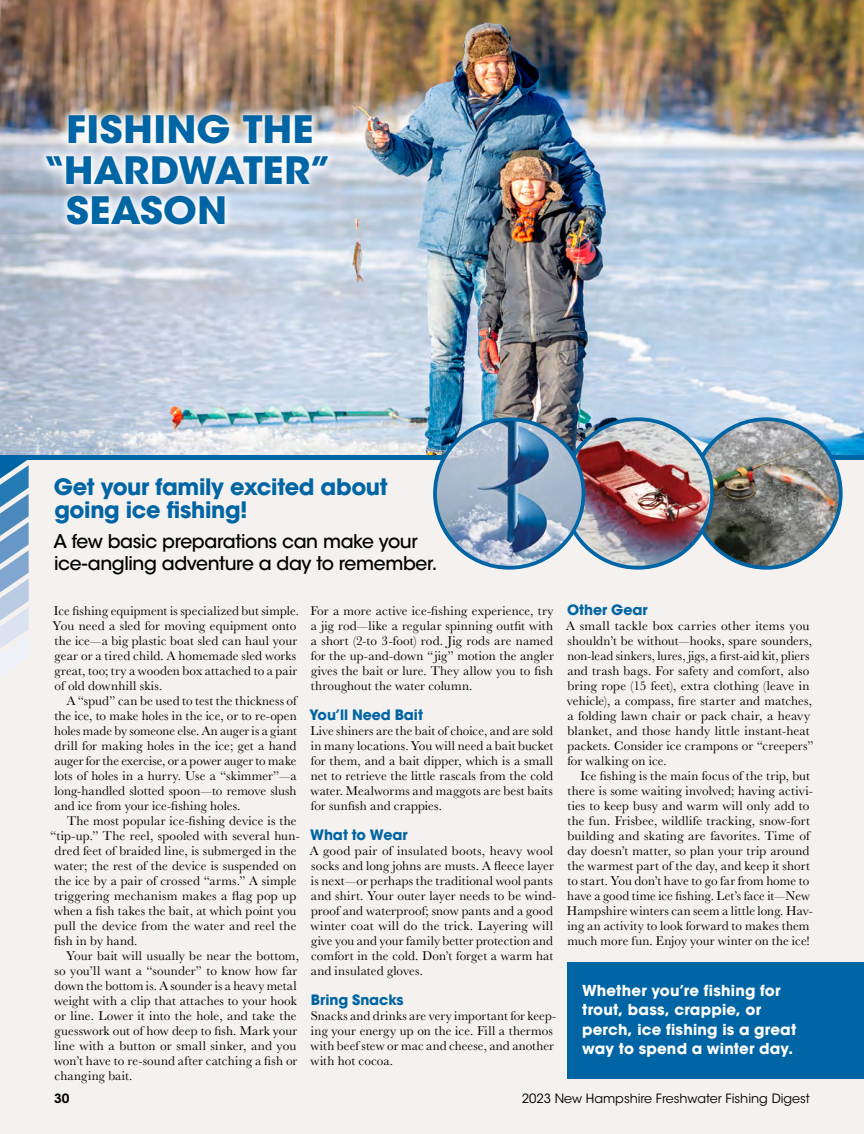
<style>
.page{position:relative;width:864px;height:1134px;background:#fff}
.page>*{position:absolute;margin:0;border:0;box-sizing:border-box;transform-origin:0 0}
.t1{font:700 37.5px "ITC Avant Garde Std";letter-spacing:.005em;color:#0065a4;scale:1.06 1}
.t2{font:700 22.5px/22.5px "ITC Avant Garde Std";letter-spacing:-.015em;color:#0065a4}
.t3{font:500 18.75px/22.5px "ITC Avant Garde Std";letter-spacing:-.02em;color:#000}
.t4{font:700 15px/19.5px "ITC Avant Garde Std";letter-spacing:.015em;color:#fff}
.t5{font:700 14.25px "ITC Avant Garde Std";letter-spacing:-.005em;color:#0065a4}
.t6{font:13.2px/15px "Baskerville URW";letter-spacing:.01em;color:#000}
.t7{font:12.75px "ITC Avant Garde Std";color:#000}
.t8{font:600 12.75px "ITC Avant Garde Std";color:#000}
</style>
<div class="page">
<div style="left:0;top:457px;width:864px;height:677px;background:#f4f1ef"></div>
<svg style="left:0;top:459px;width:29px;height:190px"></svg>
<img style="left:0;top:0;width:864px;height:455px">
<div style="left:567px;top:962px;width:297px;height:116px;background:#0065a4"></div>
<hr style="left:0;top:455px;width:864px;height:4px;background:#0065a4">
<svg style="left:37px;top:106px;width:301px;height:129px"></svg>
<img style="left:692px;top:419px;width:149px;height:149px;border-radius:74px">
<div style="left:690px;top:417px;width:153px;height:153px;border:4px solid #0065a4;border-radius:50%"></div>
<img style="left:564px;top:419px;width:148px;height:149px;border-radius:74px">
<div style="left:562px;top:417px;width:152px;height:153px;border:4px solid #0065a4;border-radius:50%"></div>
<img style="left:435px;top:419px;width:149px;height:149px;border-radius:74px">
<div style="left:433px;top:417px;width:152px;height:153px;border:4px solid #0065a4;border-radius:50%"></div>
<h1 class="t1" style="left:66px;top:105px;width:235px">FISHING THE</h1>
<h1 class="t1" style="left:41px;top:146px;width:277px">“HARDWATER”</h1>
<h1 class="t1" style="left:66px;top:186px;width:153px">SEASON</h1>
<h2 class="t2" style="left:54px;top:475px;width:335px">Get your family excited about going ice fishing!</h2>
<h3 class="t3" style="left:53px;top:530px;width:386px">A few basic preparations can make your ice-angling adventure a day to remember.</h3>
<p class="t6" style="left:53px;top:603px;width:247px">Ice fishing equipment is specialized but simple.<br>You need a sled for moving equipment onto the ice—a big plastic boat sled can haul your gear or a tired child. A homemade sled works great, too; try a wooden box attached to a pair of old downhill skis.</p>
<p class="t6" style="left:54px;top:693px;width:244px;text-align:justify;text-indent:12px">A “spud” can be used to test the thickness of the ice, to make holes in the ice, or to re-open holes made by someone else. An auger is a giant drill for making holes in the ice; get a hand auger for the exercise, or a power auger to make lots of holes in a hurry. Use a “skimmer”—a long-handled slotted spoon—to remove slush and ice from your ice-fishing holes.</p>
<p class="t6" style="left:67px;top:813px;width:231px">The most popular ice-fishing device is the</p>
<p class="t6" style="left:50px;top:828px;width:251px">“tip-up.” The reel, spooled with several hun-</p>
<p class="t6" style="left:55px;top:843px;width:243px">dred feet of braided line, is submerged in the</p>
<p class="t6" style="left:54px;top:858px;width:244px">water; the rest of the device is suspended on</p>
<p class="t6" style="left:54px;top:873px;width:244px">the ice by a pair of crossed “arms.” A simple</p>
<p class="t6" style="left:54px;top:888px;width:243px">triggering mechanism makes a flag pop up</p>
<p class="t6" style="left:54px;top:903px;width:244px">when a fish takes the bait, at which point you</p>
<p class="t6" style="left:55px;top:918px;width:243px">pull the device from the water and reel the</p>
<p class="t6" style="left:54px;top:933px;width:85px">fish in by hand.</p>
<p class="t6" style="left:66px;top:948px;width:234px">Your bait will usually be near the bottom,</p>
<p class="t6" style="left:55px;top:963px;width:244px">so you’ll want a “sounder” to know how far</p>
<p class="t6" style="left:55px;top:978px;width:244px">down the bottom is. A sounder is a heavy metal</p>
<p class="t6" style="left:54px;top:993px;width:244px">weight with a clip that attaches to your hook</p>
<p class="t6" style="left:55px;top:1008px;width:244px">or line. Lower it into the hole, and take the</p>
<p class="t6" style="left:55px;top:1023px;width:244px">guesswork out of how deep to fish. Mark your</p>
<p class="t6" style="left:54px;top:1038px;width:244px">line with a button or small sinker, and you</p>
<p class="t6" style="left:54px;top:1053px;width:245px">won’t have to re-sound after catching a fish or</p>
<p class="t6" style="left:55px;top:1068px;width:79px">changing bait.</p>
<p class="t6" style="left:310px;top:603px;width:245px;text-align:justify">For a more active ice-fishing experience, try a jig rod—like a regular spinning outfit with a short (2-to 3-foot) rod. Jig rods are named for the up-and-down “jig” motion the angler gives the bait or lure. They allow you to fish throughout the water column.</p>
<p class="t5" style="left:309px;top:706px;width:115px">You’ll Need Bait</p>
<p class="t6" style="left:310px;top:723px;width:245px;text-align:justify">Live shiners are the bait of choice, and are sold in many locations. You will need a bait bucket for them, and a bait dipper, which is a small net to retrieve the little rascals from the cold water. Mealworms and maggots are best baits for sunfish and crappies.</p>
<p class="t5" style="left:310px;top:826px;width:99px">What to Wear</p>
<p class="t6" style="left:310px;top:843px;width:248px">A good pair of insulated boots, heavy wool socks and long johns are musts. A fleece layer is next—or perhaps the traditional wool pants and shirt. Your outer layer needs to be wind&shy;proof and waterproof; snow pants and a good winter coat will do the trick. Layering will give you and your family better protection and comfort in the cold. Don’t forget a warm hat and insulated gloves.</p>
<p class="t5" style="left:311px;top:991px;width:94px">Bring Snacks</p>
<p class="t6" style="left:311px;top:1008px;width:247px">Snacks and drinks are very important for keep&shy;ing your energy up on the ice. Fill a thermos with beef stew or mac and cheese, and another with hot cocoa.</p>
<p class="t5" style="left:567px;top:601px;width:82px">Other Gear</p>
<p class="t6" style="left:566px;top:618px;width:249px">A small tackle box carries other items you shouldn’t be without—hooks, spare sounders, non-lead sinkers, lures, jigs, a first-aid kit, pliers and trash bags. For safety and comfort, also bring rope (15 feet), extra clothing (leave in vehicle), a compass, fire starter and matches, a folding lawn chair or pack chair, a heavy blanket, and those handy little instant-heat packets. Consider ice crampons or “creepers” for walking on ice.</p>
<p class="t6" style="left:567px;top:768px;width:248px;text-indent:13px">Ice fishing is the main focus of the trip, but there is some waiting involved; having activi&shy;ties to keep busy and warm will only add to the fun. Frisbee, wildlife tracking, snow-fort building and skating are favorites. Time of day doesn’t matter, so plan your trip around the warmest part of the day, and keep it short to start. You don’t have to go far from home to have a good time ice fishing. Let’s face it—New Hampshire winters can seem a little long. Hav&shy;ing an activity to look forward to makes them much more fun. Enjoy your winter on the ice!</p>
<p class="t4" style="left:582px;top:980px;width:216px">Whether you’re fishing for trout, bass, crappie, or perch, ice fishing is a great way to spend a winter day.</p>
<p class="t8" style="left:54px;top:1090px;width:17px">30</p>
<p class="t7" style="left:522px;top:1091px;width:290px">2023 New Hampshire Freshwater Fishing Digest</p>
</div>
